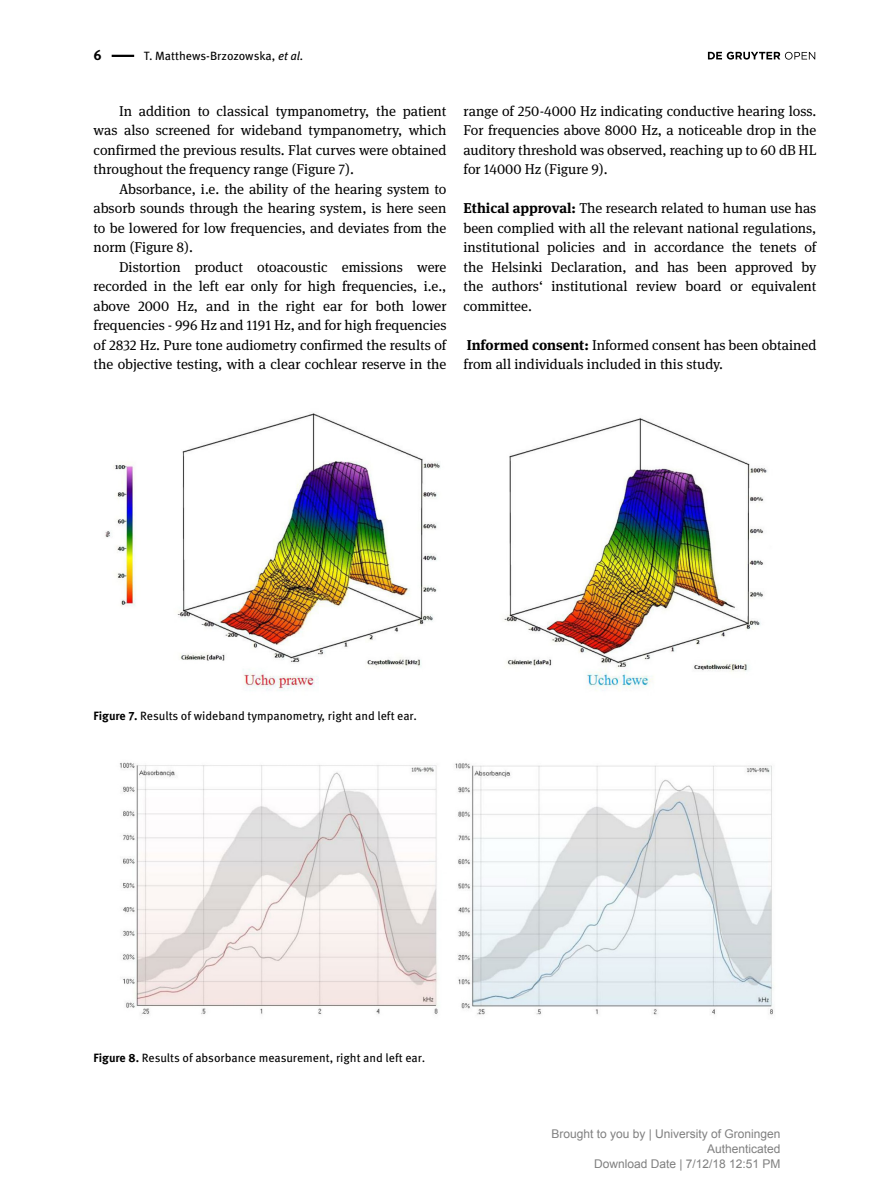
<style>
.page{position:relative;width:893px;height:1191px;background:#fff}
.page>*{position:absolute;margin:0;border:0;box-sizing:border-box;transform-origin:0 0}
.t1{font:14.25px/19.5px "DG Meta Serif Science";color:#000;text-align:justify}
.t2{font:700 14.25px "DG Meta Science";color:#000}
.t3{font:12px "DG Meta Science";color:#000}
.t4{font:12px/15px "Arial";color:#808080;text-align:right}
.s1{font-style:italic}
.s2{font-weight:700}
</style>
<div class="page">
<svg style="left:708px;top:52px;width:107px;height:8px"></svg>
<hr style="left:112px;top:55px;width:22px;height:2px;background:#000">
<img style="left:105px;top:413px;width:662px;height:278px">
<img style="left:119px;top:762px;width:654px;height:253px">
<p class="t2" style="left:94px;top:44px;width:10px">6</p>
<p class="t3" style="left:144px;top:46px;width:161px">T. Matthews-Brzozowska, <span class="s1">et al.</span></p>
<p class="t1" style="left:94px;top:101px;width:354px;text-indent:26px">In addition to classical tympanometry, the patient was also screened for wideband tympanometry, which confirmed the previous results. Flat curves were obtained throughout the frequency range (Figure 7).</p>
<p class="t1" style="left:94px;top:179px;width:354px;text-indent:26px">Absorbance, i.e. the ability of the hearing system to absorb sounds through the hearing system, is here seen to be lowered for low frequencies, and deviates from the norm (Figure 8).</p>
<p class="t1" style="left:94px;top:257px;width:354px;text-indent:26px">Distortion product otoacoustic emissions were recorded in the left ear only for high frequencies, i.e., above 2000 Hz, and in the right ear for both lower frequencies - 996 Hz and 1191 Hz, and for high frequencies of 2832 Hz. Pure tone audiometry confirmed the results of the objective testing, with a clear cochlear reserve in the</p>
<p class="t1" style="left:463px;top:101px;width:354px">range of 250-4000 Hz indicating conductive hearing loss.<br>For frequencies above 8000 Hz, a noticeable drop in the auditory threshold was observed, reaching up to 60 dB HL for 14000 Hz (Figure 9).</p>
<p class="t1" style="left:463px;top:198px;width:354px"><span class="s2">Ethical approval:</span> The research related to human use has been complied with all the relevant national regulations, institutional policies and in accordance the tenets of the Helsinki Declaration, and has been approved by the authors‘ institutional review board or equivalent committee.</p>
<p class="t1" style="left:463px;top:335px;width:354px"><span class="s2">Informed consent:</span> Informed consent has been obtained from all individuals included in this study.</p>
<p class="t3" style="left:94px;top:707px;width:325px"><span class="s2">Figure 7.</span> Results of wideband tympanometry, right and left ear.</p>
<p class="t3" style="left:94px;top:1048px;width:333px"><span class="s2">Figure 8.</span> Results of absorbance measurement, right and left ear.</p>
<p class="t4" style="left:551px;top:1127px;width:231px">Brought to you by | University of Groningen<br>Authenticated<br>Download Date | 7/12/18 12:51 PM</p>
</div>
